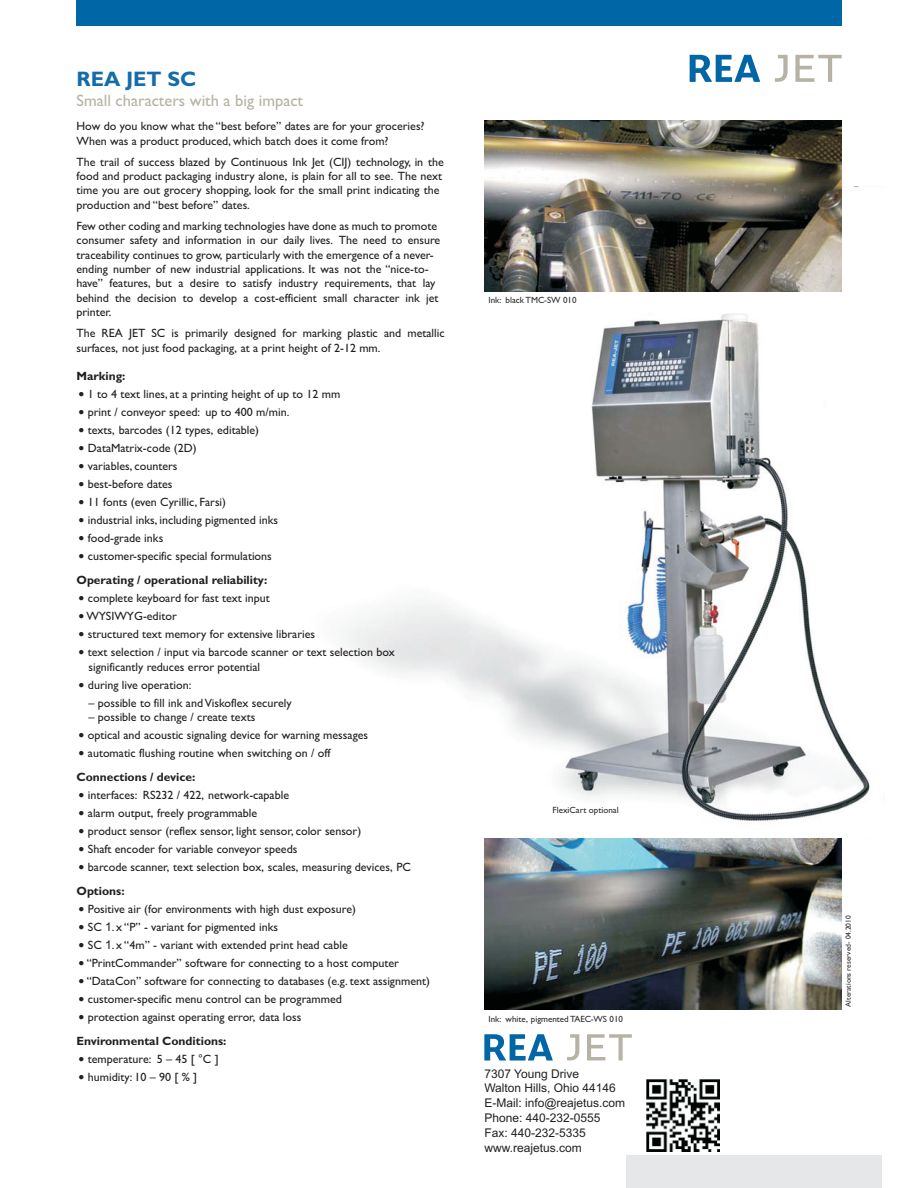
<style>
.page{position:relative;width:918px;height:1188px;background:#fff}
.page>*{position:absolute;margin:0;border:0;box-sizing:border-box;transform-origin:0 0}
.t1{font:700 21px "Gill Sans";color:#146caa}
.t2{font:16.5px "Gill Sans";color:#b6b2a4}
.t3{font:12px/14.4px "Gill Sans";color:#231f20}
.t4{font:12px/14.9px "Arial";color:#231f20}
.t5{font:700 12px "Gill Sans";color:#231f20}
.t6{font:9px "Gill Sans";color:#2c2d2d}
.t7{font:7.5px "Gill Sans";color:#2c2d2d}
.s1{font-family:"Verdana"}
.s2{font-weight:700}
.s3{font-family:"Arial"}
</style>
<div class="page">
<img style="left:345px;top:187px;width:525px;height:634px">
<img style="left:484px;top:120px;width:358px;height:171px">
<img style="left:484px;top:838px;width:358px;height:172px">
<svg style="left:690px;top:55px;width:70px;height:27px"></svg>
<svg style="left:775px;top:55px;width:13px;height:27px"></svg>
<svg style="left:795px;top:55px;width:47px;height:27px"></svg>
<div style="left:76px;top:0;width:766px;height:26px;background:#0166a5"></div>
<div style="left:627px;top:1155px;width:255px;height:33px;background:#e6e7e9"></div>
<svg style="left:484px;top:1034px;width:69px;height:27px"></svg>
<svg style="left:567px;top:1034px;width:12px;height:26px"></svg>
<svg style="left:587px;top:1034px;width:45px;height:26px"></svg>
<img style="left:647px;top:1079px;width:73px;height:73px">
<h1 class="t1" style="left:77px;top:72px;width:121px">REA JET SC</h1>
<h2 class="t2" style="left:77px;top:95px;width:228px">Small characters with a big impact</h2>
<p class="t3" style="left:77px;top:120px;width:350px">How do you know what the “best before” dates are for your groceries?<br>When was a product produced, which batch does it come from?</p>
<p class="t3" style="left:77px;top:156px;width:369px">The trail of success blazed by Continuous Ink Jet (CIJ) technology, in the food and product packaging industry alone, is plain for all to see. The next time you are out grocery shopping, look for the small print indicating the production and “best before” dates.</p>
<p class="t3" style="left:77px;top:220px;width:365px">Few other coding and marking technologies have done as much to promote consumer safety and information in our daily lives. The need to ensure traceability continues to grow, particularly with the emergence of a never&shy;ending number of new industrial applications. It was not the “nice-to&shy;have” features, but a desire to satisfy industry requirements, that lay behind the decision to develop a cost-efficient small character ink jet printer.</p>
<p class="t3" style="left:77px;top:327px;width:370px">The REA JET SC is primarily designed for marking plastic and metallic surfaces, not just food packaging, at a print height of 2-12 mm.</p>
<p class="t5" style="left:77px;top:372px;width:50px">Marking:</p>
<p class="t3" style="left:78px;top:388px;width:264px"><span class="s1">•</span> 1 to 4 text lines, at a printing height of up to 12 mm</p>
<p class="t3" style="left:78px;top:406px;width:213px"><span class="s1">•</span> print / conveyor speed: up to 400 m/min.</p>
<p class="t3" style="left:78px;top:424px;width:183px"><span class="s1">•</span> texts, barcodes (12 types, editable)</p>
<p class="t3" style="left:78px;top:442px;width:120px"><span class="s1">•</span> DataMatrix-code (2D)</p>
<p class="t3" style="left:78px;top:460px;width:101px"><span class="s1">•</span> variables, counters</p>
<p class="t3" style="left:78px;top:478px;width:96px"><span class="s1">•</span> best-before dates</p>
<p class="t3" style="left:78px;top:496px;width:150px"><span class="s1">•</span> 11 fonts (even Cyrillic, Farsi)</p>
<p class="t3" style="left:78px;top:514px;width:202px"><span class="s1">•</span> industrial inks, including pigmented inks</p>
<p class="t3" style="left:78px;top:532px;width:87px"><span class="s1">•</span> food-grade inks</p>
<p class="t3" style="left:77px;top:546px;width:197px;line-height:24px"><span class="s1">•</span> customer-specific special formulations<br><span class="s2">Operating / operational reliability:</span></p>
<p class="t3" style="left:78px;top:592px;width:193px"><span class="s1">•</span> complete keyboard for fast text input</p>
<p class="t3" style="left:78px;top:610px;width:100px"><span class="s1">•</span>WYSIWYG-editor</p>
<p class="t3" style="left:78px;top:628px;width:239px"><span class="s1">•</span> structured text memory for extensive libraries</p>
<p class="t3" style="left:89px;top:646px;width:308px;text-indent:-10px"><span class="s1">•</span> text selection / input via barcode scanner or text selection box significantly reduces error potential</p>
<p class="t3" style="left:78px;top:679px;width:115px"><span class="s1">•</span> during live operation:</p>
<p class="t3" style="left:89px;top:697px;width:205px">– possible to fill ink and Viskoflex securely</p>
<p class="t3" style="left:89px;top:711px;width:168px">– possible to change / create texts</p>
<p class="t3" style="left:78px;top:729px;width:292px"><span class="s1">•</span> optical and acoustic signaling device for warning messages</p>
<p class="t3" style="left:77px;top:742px;width:256px;line-height:24px"><span class="s1">•</span> automatic flushing routine when switching on / off<br><span class="s2">Connections / device:</span></p>
<p class="t3" style="left:78px;top:789px;width:213px"><span class="s1">•</span> interfaces: RS232 / 422, network-capable</p>
<p class="t3" style="left:78px;top:807px;width:181px"><span class="s1">•</span> alarm output, freely programmable</p>
<p class="t3" style="left:78px;top:825px;width:285px"><span class="s1">•</span> product sensor (reflex sensor, light sensor, color sensor)</p>
<p class="t3" style="left:78px;top:843px;width:221px"><span class="s1">•</span> Shaft encoder for variable conveyor speeds</p>
<p class="t3" style="left:77px;top:856px;width:336px;line-height:24px"><span class="s1">•</span> barcode scanner, text selection box, scales, measuring devices, PC<br><span class="s2">Options:</span></p>
<p class="t3" style="left:78px;top:903px;width:279px"><span class="s1">•</span> Positive air (for environments with high dust exposure)</p>
<p class="t3" style="left:78px;top:921px;width:202px"><span class="s1">•</span> SC <span class="s3">1</span>. x “P” - variant for pigmented inks</p>
<p class="t3" style="left:78px;top:939px;width:271px"><span class="s1">•</span> SC <span class="s3">1</span>. x “4m” - variant with extended print head cable</p>
<p class="t3" style="left:78px;top:957px;width:323px"><span class="s1">•</span> “PrintCommander” software for connecting to a host computer</p>
<p class="t3" style="left:78px;top:975px;width:353px"><span class="s1">•</span> “DataCon” software for connecting to databases (e.g. text assignment)</p>
<p class="t3" style="left:78px;top:993px;width:265px"><span class="s1">•</span> customer-specific menu control can be programmed</p>
<p class="t3" style="left:77px;top:1006px;width:226px;line-height:24px"><span class="s1">•</span> protection against operating error, data loss<br><span class="s2">Environmental Conditions:</span></p>
<p class="t3" style="left:78px;top:1053px;width:142px"><span class="s1">•</span> temperature: 5 – 45 [ °C ]</p>
<p class="t3" style="left:78px;top:1071px;width:121px"><span class="s1">•</span> humidity: 10 – 90 [ % ]</p>
<p class="t6" style="left:489px;top:297px;width:90px">Ink: black TMC-SW 010</p>
<p class="t6" style="left:553px;top:807px;width:68px">FlexiCart optional</p>
<p class="t6" style="left:489px;top:1015px;width:136px">Ink: white, pigmented TAEC-WS 010</p>
<p class="t4" style="left:484px;top:1067px;width:142px">7307 Young Drive<br>Walton Hills, Ohio 44146<br>E-Mail: info@reajetus.com<br>Phone: 440-232-0555<br>Fax: 440-232-5335 www.reajetus.com</p>
<p class="t7" style="left:846px;top:1007px;width:93px;rotate:-90deg">Alterations reserved- 04.2010</p>
</div>
